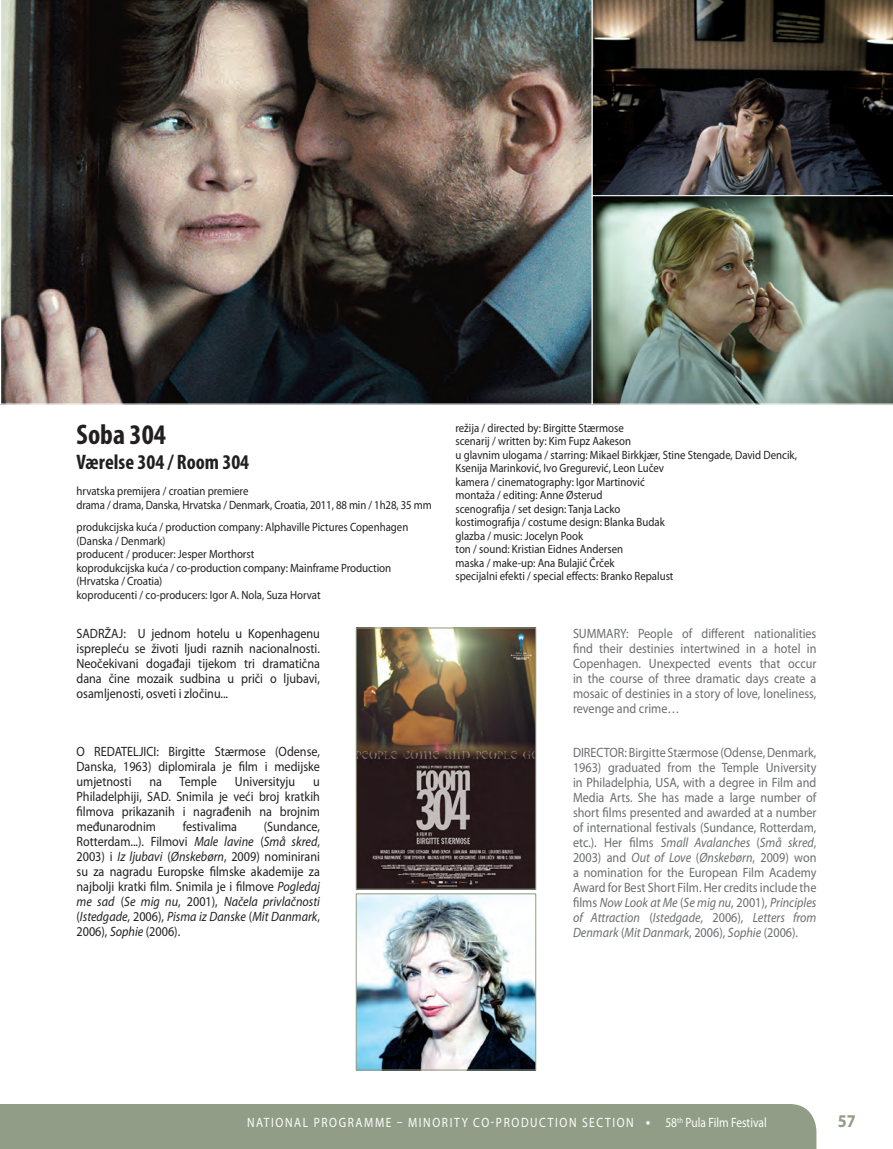
<style>
.page{position:relative;width:893px;height:1149px;background:#fff}
.page>*{position:absolute;margin:0;border:0;box-sizing:border-box;transform-origin:0 0}
.t1{font:700 condensed 28.5px "Myriad Pro";color:#231f20}
.t2{font:700 condensed 21px "Myriad Pro";color:#231f20}
.t3{font:700 18px "Myriad Pro";color:#919d86;scale:.9 1}
.t4{font:13.5px/15px "Myriad Pro";color:#6c6d70;text-align:justify;scale:.9 1}
.t5{font:13.5px/15px "Myriad Pro";color:#231f20;text-align:justify;scale:.9 1}
.t6{font:13.5px "Myriad Pro";letter-spacing:.14em;color:#fff;scale:.85 1}
.t7{font:12px/13.5px "Myriad Pro";color:#231f20;scale:.9 1}
.s1{font-style:italic}
.s2{font-family:"Spring";font-weight:800}
</style>
<div class="page">
<img style="left:1px;top:0;width:591px;height:404px">
<img style="left:592px;top:0;width:301px;height:195px">
<img style="left:592px;top:195px;width:301px;height:209px">
<img style="left:356px;top:627px;width:180px;height:262px">
<img style="left:356px;top:893px;width:180px;height:177px">
<div style="left:0;top:1104px;width:816px;height:44px;background:#919d86"></div>
<h1 class="t1" style="left:77px;top:416px;width:91px">Soba 304</h1>
<h2 class="t2" style="left:77px;top:449px;width:174px">Værelse 304 / Room 304</h2>
<p class="t7" style="left:77px;top:484px;width:396px">hrvatska premijera / croatian premiere<br>drama / drama, Danska, Hrvatska / Denmark, Croatia, 2011, 88 min / 1h28, 35 mm</p>
<p class="t7" style="left:77px;top:520px;width:370px">produkcijska kuća / production company: Alphaville Pictures Copenhagen (Danska / Denmark)<br>producent / producer: Jesper Morthorst<br>koprodukcijska kuća / co-production company: Mainframe Production (Hrvatska / Croatia)<br>koproducenti / co-producers: Igor A. Nola, Suza Horvat</p>
<p class="t5" style="left:77px;top:625px;width:272px">SADRŽAJ: U jednom hotelu u Kopenhagenu isprepleću se životi ljudi raznih nacionalnosti.<br>Neočekivani događaji tijekom tri dramatična dana čine mozaik sudbina u priči o ljubavi, osamljenosti, osveti i zločinu...</p>
<p class="t5" style="left:77px;top:743px;width:272px">O REDATELJICI: Birgitte Stærmose (Odense, Danska, 1963) diplomirala je film i medijske umjetnosti</p>
<p class="t5" style="left:150px;top:773px;width:15px">na</p>
<p class="t5" style="left:180px;top:773px;width:43px">Temple</p>
<p class="t5" style="left:235px;top:773px;width:69px">Universityju</p>
<p class="t5" style="left:77px;top:773px;width:272px;text-indent:237px">u Philadelphiji, SAD. Snimila je veći broj kratkih filmova prikazanih i nagrađenih na brojnim međunarodnim</p>
<p class="t5" style="left:183px;top:818px;width:62px">festivalima</p>
<p class="t5" style="left:77px;top:818px;width:272px;text-indent:187px">(Sundance, Rotterdam...). Filmovi <span class="s1">Male lavine</span> (<span class="s1">Små skred</span>, 2003) i <span class="s1">Iz ljubavi</span> (<span class="s1">Ønskebørn</span>, 2009) nominirani su za nagradu Europske filmske akademije za najbolji kratki film. Snimila je i filmove <span class="s1">Pogledaj me sad</span> (<span class="s1">Se mig nu</span>, 2001), <span class="s1">Načela privlačnosti </span>(<span class="s1">Istedgade</span>, 2006), <span class="s1">Pisma iz Danske</span> (<span class="s1">Mit Danmark</span>, 2006), <span class="s1">Sophie</span> (2006).</p>
<p class="t7" style="left:455px;top:420px;width:381px">režija / directed by: Birgitte Stærmose<br>scenarij / written by: Kim Fupz Aakeson<br>u glavnim ulogama / starring: Mikael Birkkjær, Stine Stengade, David Dencik, Ksenija Marinković, Ivo Gregurević, Leon Lučev<br>kamera / cinematography: Igor Martinović<br>montaža / editing: Anne Østerud<br>scenografija / set design: Tanja Lacko<br>kostimografija / costume design: Blanka Budak<br>glazba / music: Jocelyn Pook<br>ton / sound: Kristian Eidnes Andersen<br>maska / make-up: Ana Bulajić Črček<br>specijalni efekti / special effects: Branko Repalust</p>
<p class="t4" style="left:573px;top:625px;width:272px">SUMMARY: People of different nationalities find their destinies intertwined in a hotel in Copenhagen. Unexpected events that occur in the course of three dramatic days create a mosaic of destinies in a story of love, loneliness, revenge and crime…</p>
<p class="t4" style="left:573px;top:744px;width:272px">DIRECTOR: Birgitte Stærmose (Odense, Denmark, 1963) graduated from the Temple University in Philadelphia, USA, with a degree in Film and Media Arts. She has made a large number of short films presented and awarded at a number of international festivals (Sundance, Rotterdam, etc.). Her films <span class="s1">Small Avalanches</span> (<span class="s1">Små skred</span>, 2003) and <span class="s1">Out of Love</span> (<span class="s1">Ønskebørn</span>, 2009) won a nomination for the European Film Academy Award for Best Short Film. Her credits include the films <span class="s1">Now Look at Me</span> (<span class="s1">Se mig nu</span>, 2001), <span class="s1">Principles of Attraction</span> (<span class="s1">Istedgade</span>, 2006), <span class="s1">Letters from Denmark</span> (<span class="s1">Mit Danmark</span>, 2006), <span class="s1">Sophie</span> (2006).</p>
<p class="t6" style="left:247px;top:1113px;width:613px">NATIONAL PROGRAMME – MINORITY CO-PRODUCTION SECTION <span class="s2">•</span> 58<sup>th</sup> Pula Film Festival</p>
<h3 class="t3" style="left:838px;top:1108px;width:21px">57</h3>
</div>
